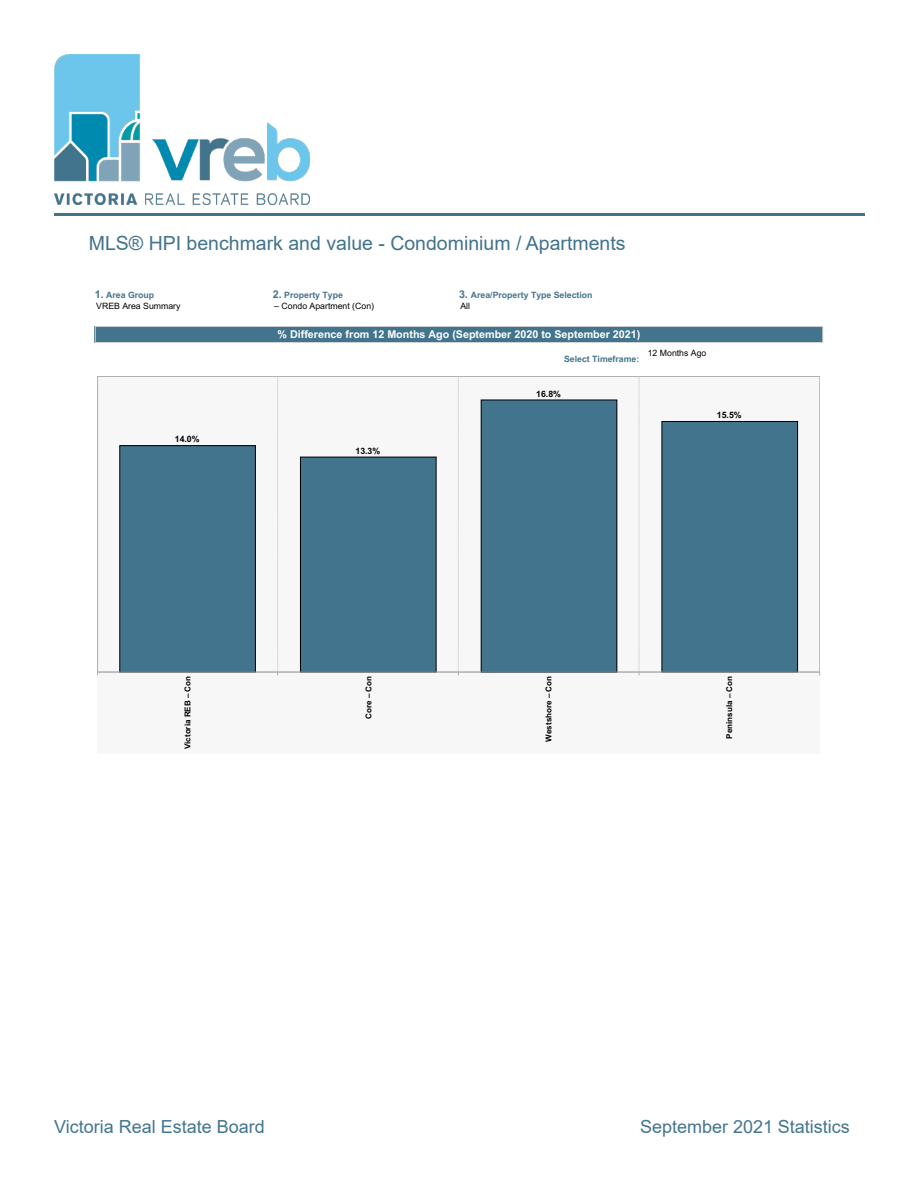
<style>
.page{position:relative;width:918px;height:1188px;background:#fff}
.page>*{position:absolute;margin:0;border:0;box-sizing:border-box;transform-origin:0 0}
.t1{font:19.5px "Arial";color:#41738c}
.t2{font:18px "Arial";color:#427590}
.t3{font:700 10.8px "Arial";color:#fff}
.t4{font:700 8.7px/10.8px "Arial";color:#42748d}
.t5{font:8.7px/10.8px "Arial";color:#000}
.t6{font:700 8.7px "Arial";color:#000}
.t7{font:700 8.1px "Arial";color:#000}
.s1{font-weight:700;font-size:10.8px;color:#42748d}
.s2{font-weight:700;color:#42748d}
.s3{font-size:10.8px}
.s4{font-weight:400;color:#000}
</style>
<div class="page">
<hr style="left:54px;top:214px;width:811px;height:2px;background:#41738c">
<div style="left:95px;top:326px;width:728px;height:17px;background:#42748d"></div>
<div style="left:95px;top:326px;width:728px;height:17px;border:1px solid #d7d7d7"></div>
<div style="left:98px;top:376px;width:722px;height:378px;background:#f7f7f7"></div>
<svg style="left:277px;top:377px;width:1px;height:298px"></svg>
<svg style="left:458px;top:377px;width:1px;height:298px"></svg>
<svg style="left:639px;top:377px;width:1px;height:298px"></svg>
<div style="left:662px;top:421px;width:136px;height:251px;background:#42748d"></div>
<div style="left:662px;top:421px;width:136px;height:251px;border:1px solid #000"></div>
<div style="left:481px;top:400px;width:136px;height:272px;background:#42748d"></div>
<div style="left:481px;top:400px;width:136px;height:272px;border:1px solid #000"></div>
<div style="left:300px;top:457px;width:136px;height:215px;background:#42748d"></div>
<div style="left:300px;top:457px;width:136px;height:215px;border:1px solid #000"></div>
<div style="left:120px;top:446px;width:135px;height:226px;background:#42748d"></div>
<div style="left:119px;top:445px;width:137px;height:227px;border:1px solid #000"></div>
<hr style="left:98px;top:376px;width:1px;height:296px;background:#b0b0b0">
<hr style="left:819px;top:376px;width:1px;height:296px;background:#b0b0b0">
<hr style="left:98px;top:376px;width:722px;height:1px;background:#b0b0b0">
<hr style="left:98px;top:672px;width:722px;height:1px;background:#b0b0b0">
<img style="left:54px;top:54px;width:256px;height:151px">
<p class="t1" style="left:89px;top:229px;width:538px">MLS® HPI benchmark and value - Condominium / Apartments</p>
<p class="t5" style="left:95px;top:290px;width:87px"><span class="s1">1.</span> <span class="s2">Area Group<br></span>VREB Area Summary</p>
<p class="t4" style="left:459px;top:290px;width:135px"><span class="s3">3.</span> Area/Property Type Selection<br><span class="s4">All</span></p>
<p class="t4" style="left:273px;top:290px;width:72px"><span class="s3">2.</span> Property Type</p>
<p class="t5" style="left:274px;top:301px;width:101px">– Condo Apartment (Con)</p>
<p class="t3" style="left:278px;top:330px;width:364px">% Difference from 12 Months Ago (September 2020 to September 2021)</p>
<p class="t4" style="left:564px;top:355px;width:77px">Select Timeframe:</p>
<p class="t5" style="left:648px;top:348px;width:60px">12 Months Ago</p>
<p class="t6" style="left:536px;top:390px;width:26px">16.8%</p>
<p class="t6" style="left:175px;top:436px;width:26px">14.0%</p>
<p class="t6" style="left:356px;top:447px;width:26px">13.3%</p>
<p class="t6" style="left:717px;top:412px;width:26px">15.5%</p>
<p class="t7" style="left:185px;top:749px;width:75px;rotate:-90deg">Victoria REB – Con</p>
<p class="t7" style="left:365px;top:719px;width:44px;rotate:-90deg">Core – Con</p>
<p class="t7" style="left:545px;top:742px;width:67px;rotate:-90deg">Westshore – Con</p>
<p class="t7" style="left:726px;top:739px;width:64px;rotate:-90deg">Peninsula – Con</p>
<p class="t2" style="left:54px;top:1115px;width:212px">Victoria Real Estate Board</p>
<p class="t2" style="left:640px;top:1115px;width:211px">September 2021 Statistics</p>
</div>
